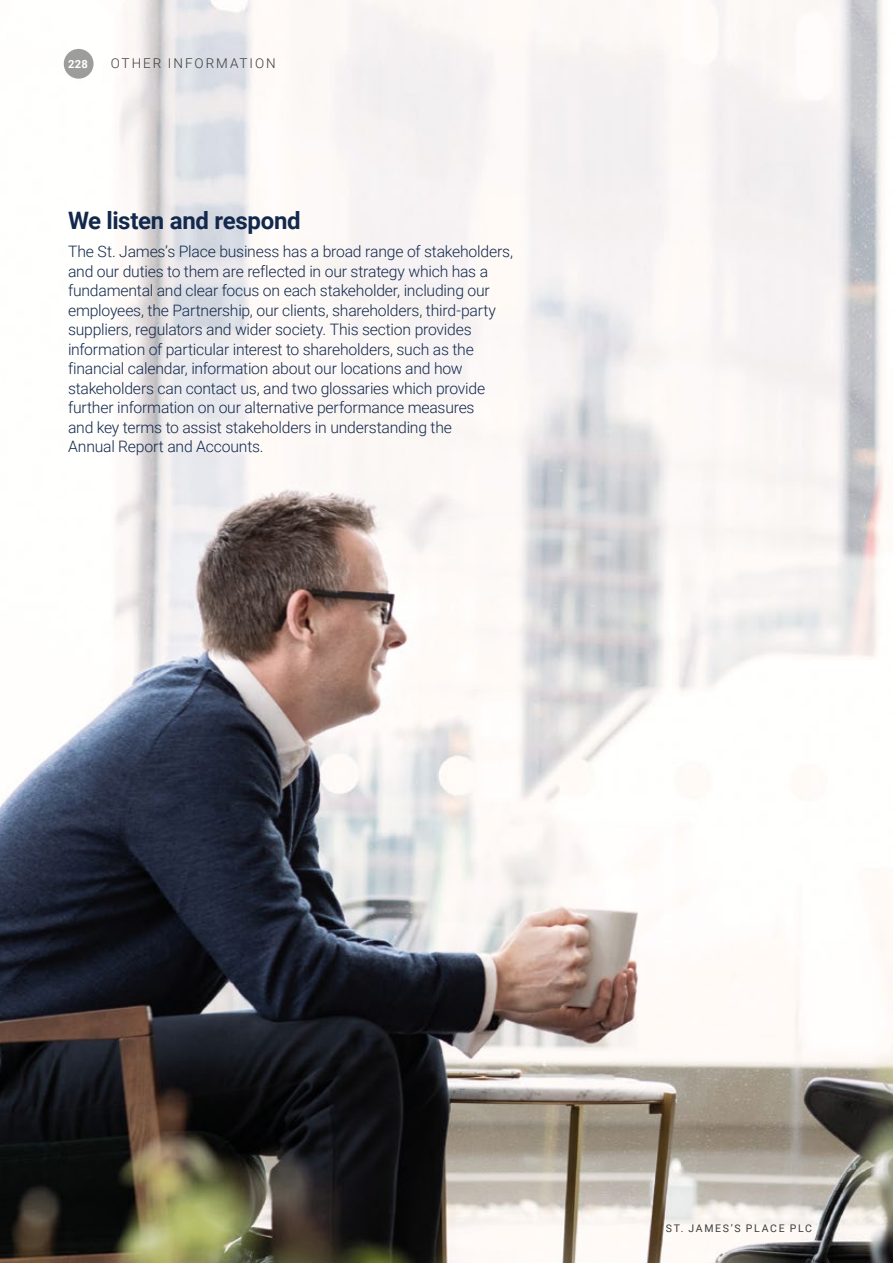
<style>
.page{position:relative;width:893px;height:1263px;background:#fff}
.page>*{position:absolute;margin:0;border:0;box-sizing:border-box;transform-origin:0 0}
.t1{font:700 24px "Roboto";letter-spacing:-.01em;color:#12284c}
.t2{font:300 15.75px/19.5px "Roboto";letter-spacing:-.015em;color:#12284c}
.t3{font:300 13.5px "Roboto";letter-spacing:.145em;color:#3c3c3b}
.t4{font:700 11.25px "Roboto";color:#fff}
.t5{font:10.5px "Roboto";letter-spacing:.16em;color:#3c3c3b}
</style>
<div class="page">
<img style="left:0;top:0;width:893px;height:1263px">
<div style="left:64px;top:49px;width:30px;height:30px;background:#9d9d9c;border-radius:50%"></div>
<p class="t4" style="left:68px;top:56px;width:21px">228</p>
<p class="t3" style="left:111px;top:54px;width:166px">OTHER INFORMATION</p>
<h1 class="t1" style="left:68px;top:204px;width:234px">We listen and respond</h1>
<p class="t2" style="left:68px;top:242px;width:447px">The St. James’s Place business has a broad range of stakeholders, and our duties to them are reflected in our strategy which has a fundamental and clear focus on each stakeholder, including our employees, the Partnership, our clients, shareholders, third-party suppliers, regulators and wider society. This section provides information of particular interest to shareholders, such as the financial calendar, information about our locations and how stakeholders can contact us, and two glossaries which provide further information on our alternative performance measures<br>and key terms to assist stakeholders in understanding the<br>Annual Report and Accounts.</p>
<p class="t5" style="left:666px;top:1221px;width:148px">ST. JAMES’S PLACE PLC</p>
</div>
